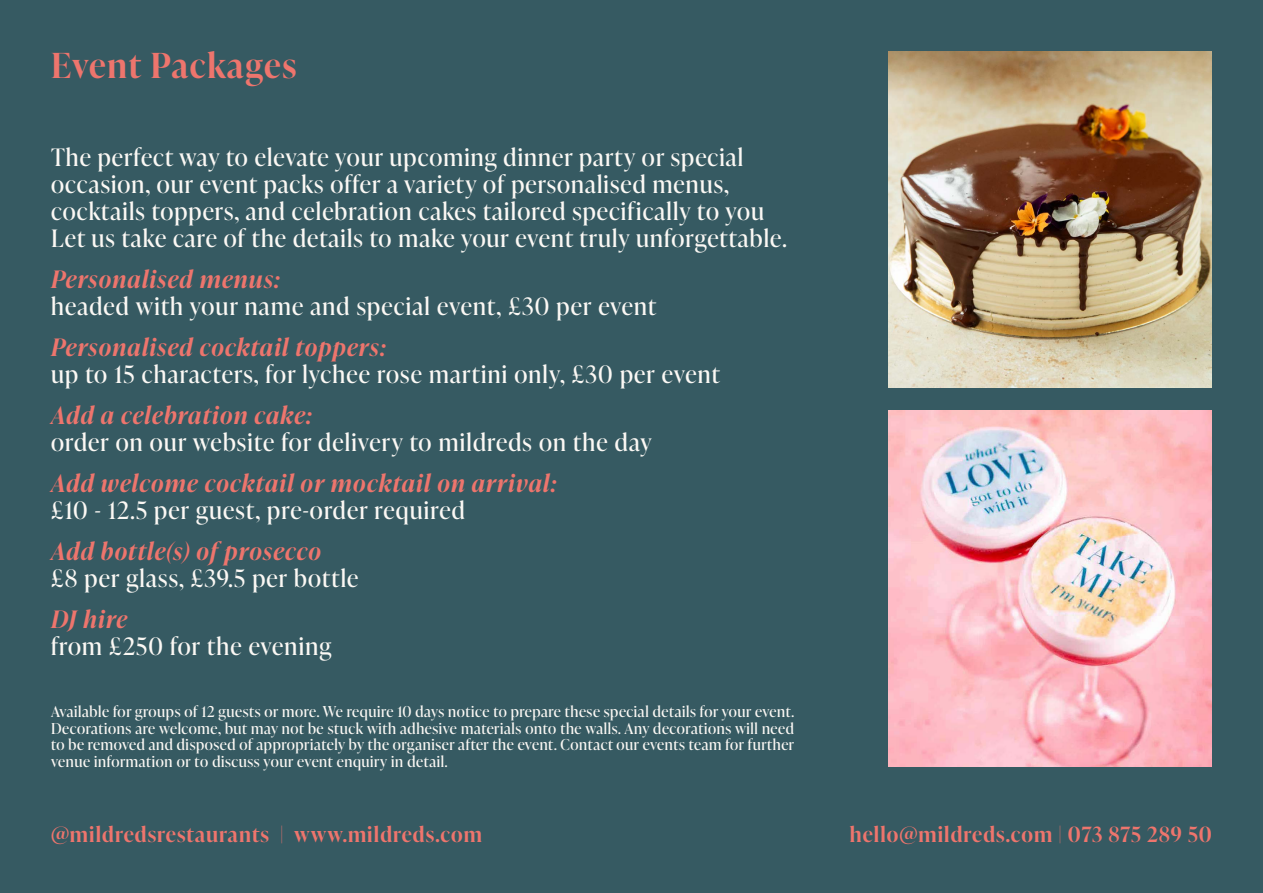
<style>
.page{position:relative;width:1263px;height:893px;background:#365a62}
.page>*{position:absolute;margin:0;border:0;box-sizing:border-box;transform-origin:0 0}
.t1{font:600 34.5px "Ivy Presto Display";letter-spacing:.04em;color:#ee756d}
.t2{font:24px/27px "Ivy Presto Display";letter-spacing:.045em;color:#fbf8f4}
.t3{font:italic 600 24px "Ivy Presto Display";letter-spacing:.05em;color:#ee756d}
.t4{font:600 21px "Ivy Presto Display";letter-spacing:.05em;color:#ee756d}
.t5{font:15px/16.5px "Ivy Presto Display";letter-spacing:.04em;color:#fbf8f4;text-align:justify}
</style>
<div class="page">
<img style="left:888px;top:51px;width:324px;height:336px">
<img style="left:888px;top:410px;width:324px;height:357px">
<h1 class="t1" style="left:51px;top:40px;width:247px">Event Packages</h1>
<p class="t2" style="left:51px;top:142px;width:737px">The perfect way to elevate your upcoming dinner party or special occasion, our event packs offer a variety of personalised menus, cocktails toppers, and celebration cakes tailored specifically to you Let us take care of the details to make your event truly unforgettable.</p>
<p class="t3" style="left:51px;top:262px;width:230px">Personalised menus:</p>
<p class="t2" style="left:51px;top:291px;width:607px">headed with your name and special event, £30 per event</p>
<p class="t3" style="left:51px;top:330px;width:336px">Personalised cocktail toppers:</p>
<p class="t2" style="left:51px;top:359px;width:670px">up to 15 characters, for lychee rose martini only, £30 per event</p>
<p class="t3" style="left:51px;top:398px;width:262px">Add a celebration cake:</p>
<p class="t2" style="left:51px;top:427px;width:602px">order on our website for delivery to mildreds on the day</p>
<p class="t3" style="left:51px;top:466px;width:507px">Add welcome cocktail or mocktail on arrival:</p>
<p class="t2" style="left:51px;top:495px;width:415px">£10 - 12.5 per guest, pre-order required</p>
<p class="t3" style="left:51px;top:534px;width:272px">Add bottle(s) of prosecco</p>
<p class="t2" style="left:51px;top:563px;width:309px">£8 per glass, £39.5 per bottle</p>
<p class="t3" style="left:51px;top:602px;width:78px">DJ hire</p>
<p class="t2" style="left:51px;top:631px;width:282px">from £250 for the evening</p>
<p class="t5" style="left:51px;top:703px;width:745px">Available for groups of 12 guests or more. We require 10 days notice to prepare these special details for your event.<br>Decorations are welcome, but may not be stuck with adhesive materials onto the walls. Any decorations will need to be removed and disposed of appropriately by the organiser after the event. Contact our events team for further venue information or to discuss your event enquiry in detail.</p>
<p class="t4" style="left:51px;top:819px;width:432px">@mildredsrestaurants | www.mildreds.com</p>
<p class="t4" style="left:850px;top:819px;width:363px">hello@mildreds.com | 073 875 289 50</p>
</div>
